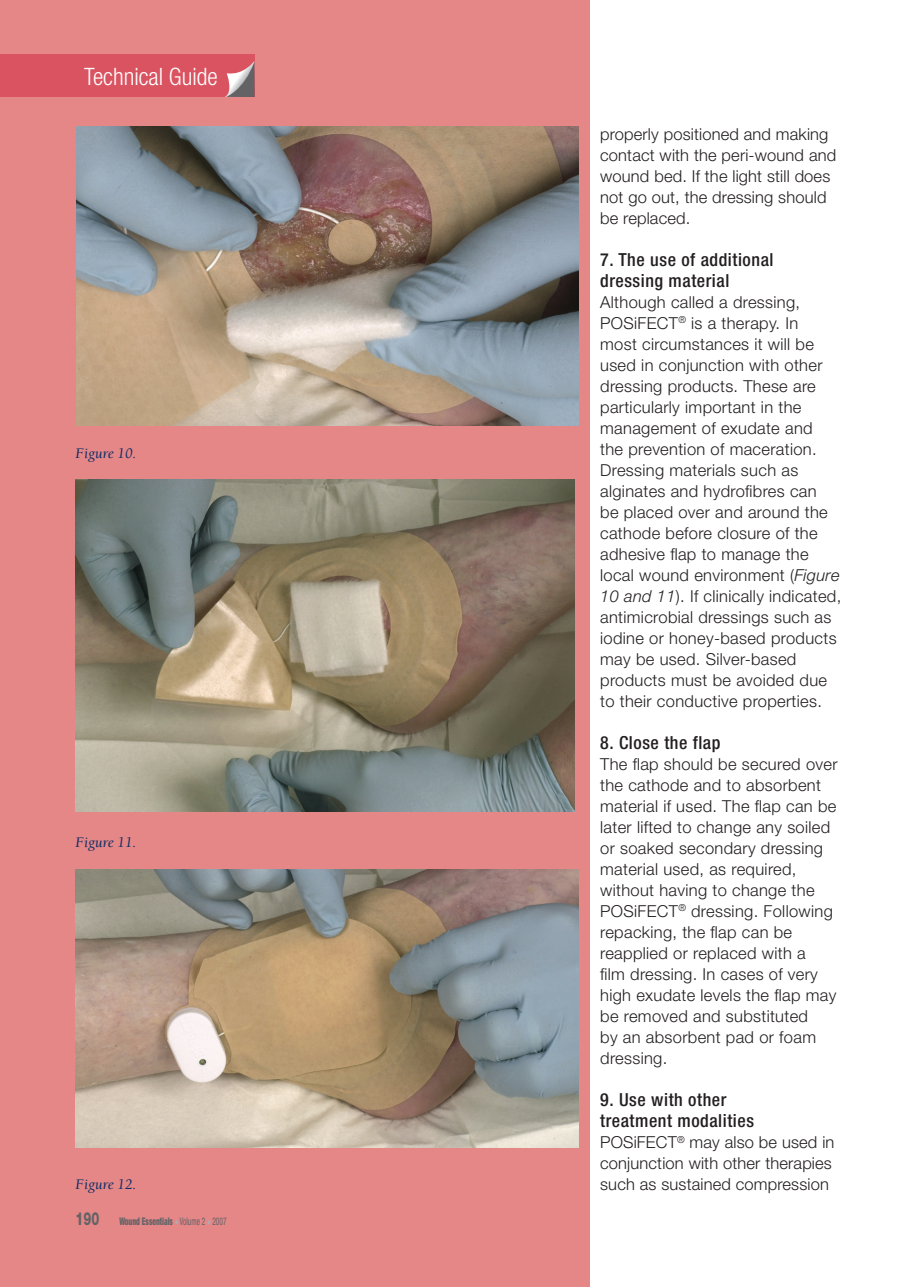
<style>
.page{position:relative;width:917px;height:1287px;background:#fff}
.page>*{position:absolute;margin:0;border:0;box-sizing:border-box;transform-origin:0 0}
.t1{font:300 condensed 24px "Helvetica Neue";color:#fff}
.t2{font:500 condensed 18px/21px "Helvetica Neue";letter-spacing:.03em;color:#231f20}
.t3{font:300 16.5px/21px "Helvetica Neue";letter-spacing:.02em;color:#231f20}
.t4{font:italic 15px "Berkeley";color:#0f2d65}
.t5{font:900 condensed 10.5px "Helvetica Neue";color:#636366;scale:.7 1}
.s1{font-weight:800;font-stretch:normal;font-size:18px}
.s2{font-weight:400;color:#adaeb2}
.s3{font-weight:400}
.s4{font-style:italic}
</style>
<div class="page">
<div style="left:0;top:0;width:590px;height:1287px;background:#e58687"></div>
<img style="left:76px;top:869px;width:502px;height:278px">
<img style="left:76px;top:480px;width:498px;height:332px">
<img style="left:76px;top:127px;width:503px;height:298px">
<div style="left:0;top:54px;width:254px;height:43px;background:#da5361"></div>
<svg style="left:225px;top:61px;width:29px;height:36px"></svg>
<h1 class="t1" style="left:84px;top:62px;width:135px">Technical Guide</h1>
<p class="t4" style="left:76px;top:446px;width:62px">Figure 10.</p>
<p class="t4" style="left:76px;top:834px;width:62px">Figure 11.</p>
<p class="t4" style="left:76px;top:1176px;width:62px">Figure 12.</p>
<p class="t5" style="left:76px;top:1214px;width:217px"><span class="s1">190</span> Wound Essentials <span class="s2">•</span> <span class="s3">Volume 2</span> <span class="s2">•</span> <span class="s3">2007</span></p>
<p class="t3" style="left:600px;top:123px;width:237px">properly positioned and making contact with the peri-wound and wound bed. If the light still does not go out, the dressing should be replaced.</p>
<p class="t2" style="left:600px;top:249px;width:175px">7. The use of additional dressing material</p>
<p class="t3" style="left:600px;top:291px;width:243px">Although called a dressing,<br>POSiFECT<sup>®</sup> is a therapy. In<br>most circumstances it will be used in conjunction with other dressing products. These are particularly important in the management of exudate and<br>the prevention of maceration.<br>Dressing materials such as alginates and hydrofibres can<br>be placed over and around the cathode before closure of the adhesive flap to manage the local wound environment (<span class="s4">Figure<br>10 and 11</span>). If clinically indicated, antimicrobial dressings such as iodine or honey-based products may be used. Silver-based products must be avoided due to their conductive properties.</p>
<p class="t2" style="left:600px;top:732px;width:122px">8. Close the flap</p>
<p class="t3" style="left:600px;top:753px;width:239px">The flap should be secured over the cathode and to absorbent material if used. The flap can be later lifted to change any soiled or soaked secondary dressing material used, as required, without having to change the<br>POSiFECT<sup>®</sup> dressing. Following repacking, the flap can be reapplied or replaced with a<br>film dressing. In cases of very high exudate levels the flap may be removed and substituted<br>by an absorbent pad or foam dressing.</p>
<p class="t2" style="left:600px;top:1089px;width:155px">9. Use with other treatment modalities</p>
<p class="t3" style="left:600px;top:1131px;width:236px">POSiFECT<sup>®</sup> may also be used in conjunction with other therapies such as sustained compression</p>
</div>
